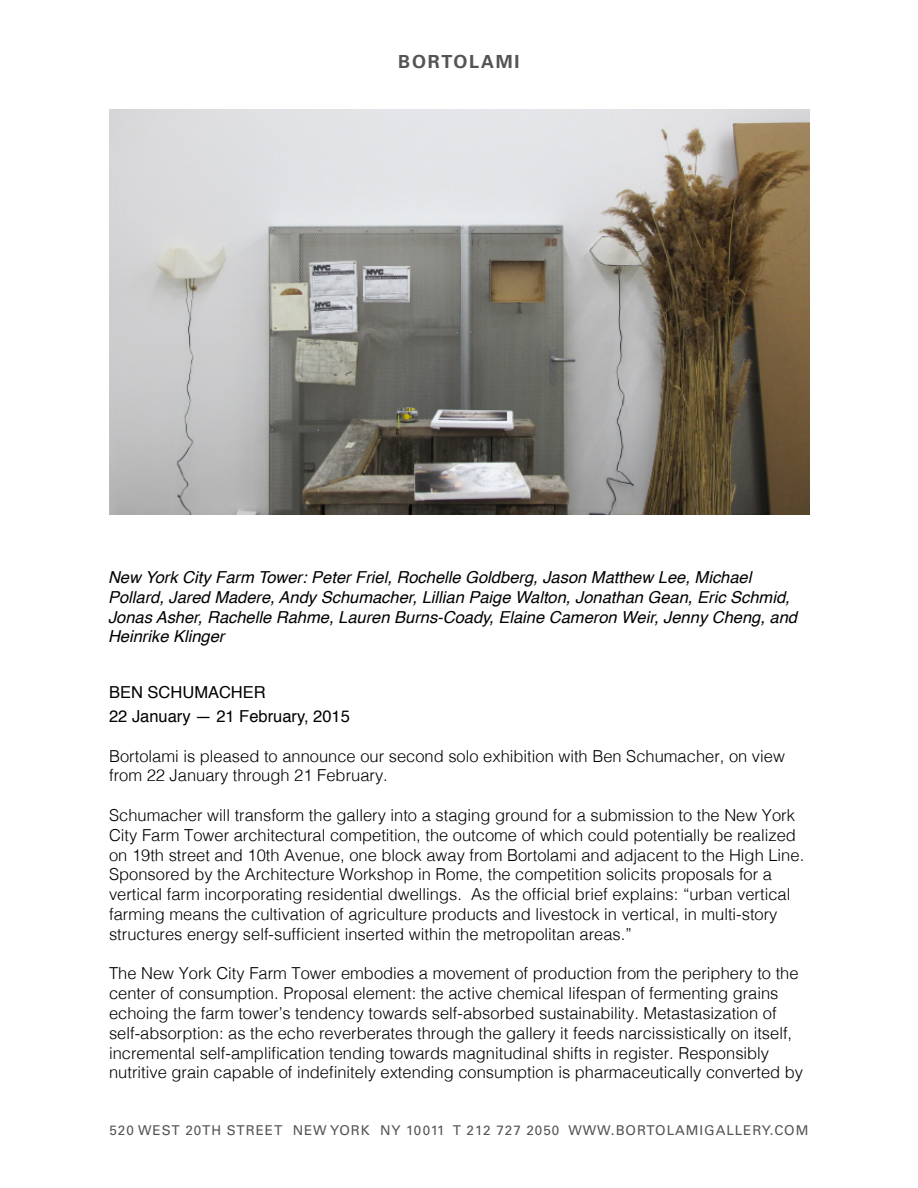
<style>
.page{position:relative;width:918px;height:1188px;background:#fff}
.page>*{position:absolute;margin:0;border:0;box-sizing:border-box;transform-origin:0 0}
.t1{font:700 18px "Univers LT Std";letter-spacing:.1em;color:#545456}
.t2{font:300 16.5px/19.8px "Helvetica";color:#000}
.t3{font:italic 16.5px/19.8px "Helvetica";color:#000}
.t4{font:16.5px/24px "Helvetica";color:#000}
.t5{font:13.5px "Univers LT Std";letter-spacing:.07em;color:#545456}
</style>
<div class="page">
<img style="left:109px;top:110px;width:701px;height:405px">
<p class="t1" style="left:398px;top:51px;width:123px">BORTOLAMI</p>
<p class="t3" style="left:108px;top:568px;width:691px">New York City Farm Tower: Peter Friel, Rochelle Goldberg, Jason Matthew Lee, Michael Pollard, Jared Madere, Andy Schumacher, Lillian Paige Walton, Jonathan Gean, Eric Schmid, Jonas Asher, Rachelle Rahme, Lauren Burns-Coady, Elaine Cameron Weir, Jenny Cheng, and Heinrike Klinger</p>
<p class="t4" style="left:109px;top:681px;width:242px">BEN SCHUMACHER<br>22 January — 21 February, 2015</p>
<p class="t2" style="left:109px;top:745px;width:677px">Bortolami is pleased to announce our second solo exhibition with Ben Schumacher, on view from 22 January through 21 February.</p>
<p class="t2" style="left:109px;top:804px;width:697px">Schumacher will transform the gallery into a staging ground for a submission to the New York City Farm Tower architectural competition, the outcome of which could potentially be realized on 19th street and 10th Avenue, one block away from Bortolami and adjacent to the High Line.<br>Sponsored by the Architecture Workshop in Rome, the competition solicits proposals for a vertical farm incorporating residential dwellings. As the official brief explains: “urban vertical farming means the cultivation of agriculture products and livestock in vertical, in multi-story structures energy self-sufficient inserted within the metropolitan areas.”</p>
<p class="t2" style="left:109px;top:963px;width:696px">The New York City Farm Tower embodies a movement of production from the periphery to the center of consumption. Proposal element: the active chemical lifespan of fermenting grains echoing the farm tower’s tendency towards self-absorbed sustainability. Metastasization of self-absorption: as the echo reverberates through the gallery it feeds narcissistically on itself, incremental self-amplification tending towards magnitudinal shifts in register. Responsibly nutritive grain capable of indefinitely extending consumption is pharmaceutically converted by</p>
<p class="t5" style="left:109px;top:1122px;width:701px">520 WEST 20TH STREET NEW YORK NY 10011 T 212 727 2050 WWW.BORTOLAMIGALLERY.COM</p>
</div>
